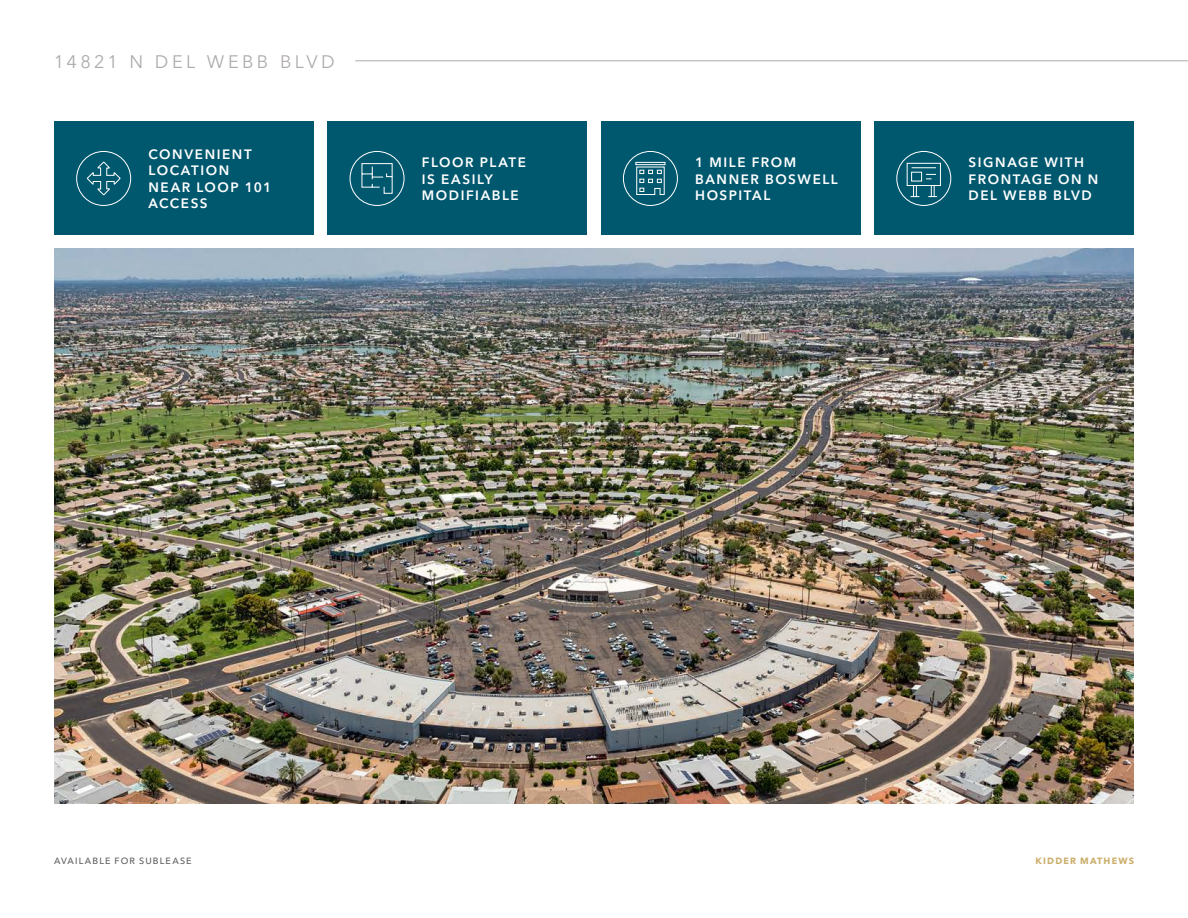
<style>
.page{position:relative;width:1188px;height:918px;background:#fff}
.page>*{position:absolute;margin:0;border:0;box-sizing:border-box;transform-origin:0 0}
.t1{font:18px "Avenir Next LT Pro";letter-spacing:.19em;color:#afabac}
.Subhead_-_Level_1_-_White_2023{font:600 13.5px/16.5px "Avenir Next LT Pro";letter-spacing:.115em;color:#fff}
.t2{font:500 9px "Avenir Next LT Pro";letter-spacing:.13em;color:#5e5d5d}
.t3{font:700 9px "Avenir Next LT Pro";letter-spacing:.13em;color:#cbae6b}
</style>
<div class="page">
<img style="left:54px;top:249px;width:1080px;height:554px">
<div style="left:54px;top:122px;width:260px;height:113px;background:#00586f"></div>
<svg style="left:87px;top:161px;width:34px;height:35px"></svg>
<div style="left:76px;top:151px;width:55px;height:55px;border:1px solid #fff;border-radius:50%"></div>
<div style="left:327px;top:122px;width:260px;height:113px;background:#00586f"></div>
<svg style="left:361px;top:163px;width:32px;height:31px"></svg>
<div style="left:350px;top:151px;width:54px;height:55px;border:1px solid #fff;border-radius:50%"></div>
<div style="left:601px;top:122px;width:260px;height:113px;background:#00586f"></div>
<svg style="left:635px;top:162px;width:31px;height:33px"></svg>
<div style="left:623px;top:151px;width:55px;height:55px;border:1px solid #fff;border-radius:50%"></div>
<div style="left:874px;top:122px;width:260px;height:113px;background:#00586f"></div>
<svg style="left:906px;top:163px;width:35px;height:34px"></svg>
<div style="left:896px;top:151px;width:55px;height:55px;border:1px solid #fff;border-radius:50%"></div>
<hr style="left:355px;top:61px;width:833px;height:1px;background:#afabac">
<h1 class="t1" style="left:54px;top:51px;width:283px">14821 N DEL WEBB BLVD</h1>
<p class="Subhead_-_Level_1_-_White_2023" style="left:148px;top:146px;width:125px">CONVENIENT<br>LOCATION<br>NEAR LOOP 101<br>ACCESS</p>
<p class="Subhead_-_Level_1_-_White_2023" style="left:422px;top:154px;width:106px">FLOOR PLATE<br>IS EASILY<br>MODIFIABLE</p>
<p class="Subhead_-_Level_1_-_White_2023" style="left:695px;top:154px;width:144px">1 MILE FROM<br>BANNER BOSWELL<br>HOSPITAL</p>
<p class="Subhead_-_Level_1_-_White_2023" style="left:969px;top:154px;width:131px">SIGNAGE WITH<br>FRONTAGE ON N<br>DEL WEBB BLVD</p>
<p class="t2" style="left:54px;top:855px;width:139px">AVAILABLE FOR SUBLEASE</p>
<p class="t3" style="left:1036px;top:855px;width:100px">KIDDER MATHEWS</p>
</div>
